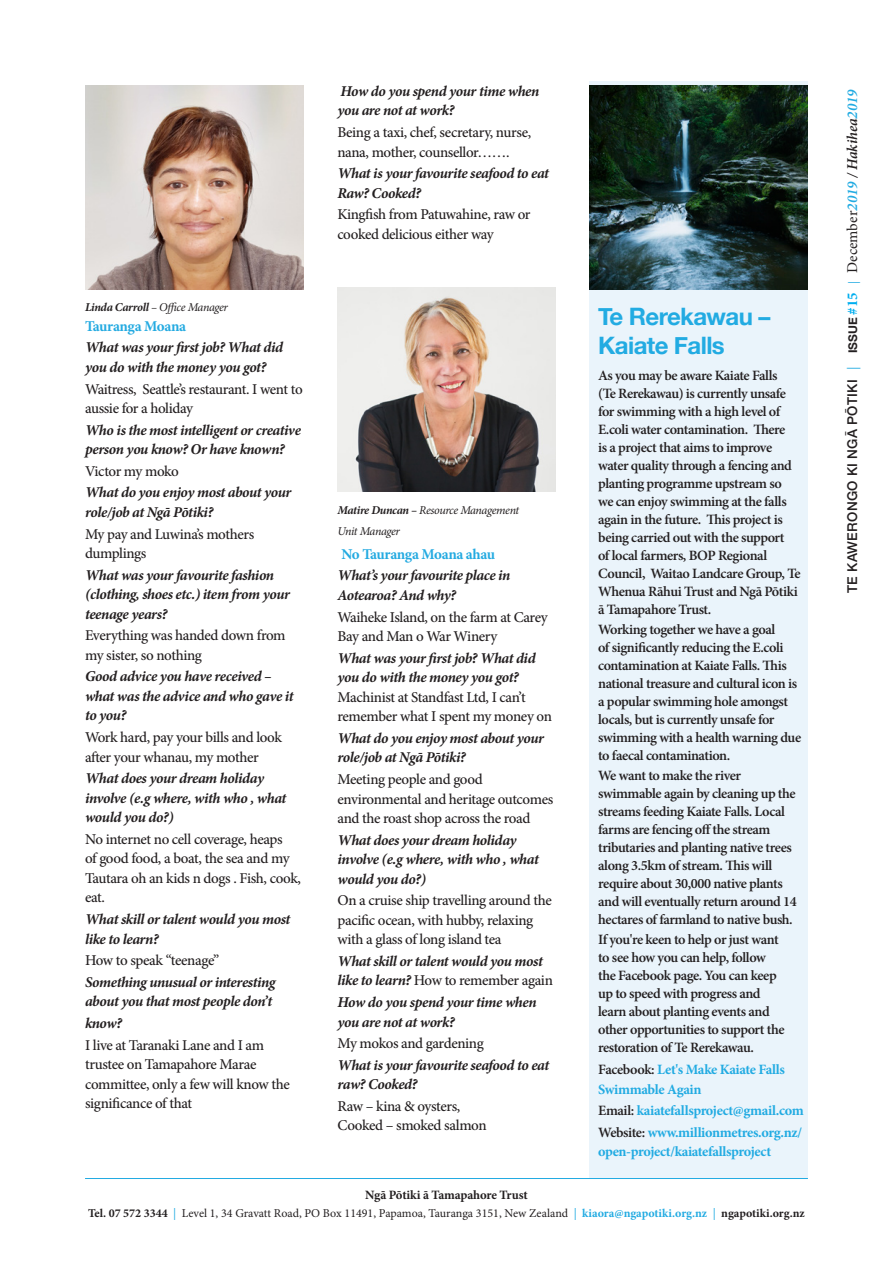
<style>
.page{position:relative;width:893px;height:1263px;background:#fff}
.page>*{position:absolute;margin:0;border:0;box-sizing:border-box;transform-origin:0 0}
.t1{font:700 24px/28.8px "Helvetica Neue";letter-spacing:-.025em;color:#22abe2}
.t2{font:500 15px/19.5px "Minion Pro";letter-spacing:-.03em;color:#231f20}
.t3{font:italic 700 15px/19.5px "Minion Pro";letter-spacing:-.03em;color:#231f20}
.t4{font:700 15px "Minion Pro";letter-spacing:-.03em;color:#24aae1}
.t5{font:600 14.25px/18px "Minion Pro";letter-spacing:-.03em;color:#231f20}
.t6{font:700 14.25px/19.5px "Minion Pro";letter-spacing:-.025em;color:#22abe2}
.t7{font:500 13.5px "Helvetica Neue";letter-spacing:.02em;color:#231f20}
.t8{font:700 12.75px "Minion Pro";letter-spacing:-.015em;color:#231f20}
.t9{font:12px "Minion Pro";color:#231f20}
.t10{font:italic 12px/21px "Minion Pro";letter-spacing:-.035em;color:#231f20}
.s1{font-weight:700}
.s2{font-weight:700;font-style:italic}
.s3{font-weight:500;font-style:normal}
.s4{font-weight:600;color:#231f20}
.s5{color:#22abe2}
.s6{font-weight:700;color:#22abe2}
.s7{font-family:"Minion Pro";font-weight:400;color:#22abe2}
.s8{font-weight:700;font-size:12px}
.s9{font-family:"Minion Pro";font-weight:700;font-size:15px;color:#00aeef}
.s10{font-family:"Minion Pro";font-weight:400;font-size:12px;color:#22abe2}
.s11{font-family:"Minion Pro";font-weight:400;font-size:15px}
.s12{font-family:"Minion Pro";font-weight:600;font-style:italic;font-size:15px;color:#22abe2}
.s13{font-family:"Minion Pro";font-weight:600;font-style:italic;font-size:15px}
</style>
<div class="page">
<hr style="left:85px;top:1178px;width:723px;height:1px;background:#22abe2">
<div style="left:590px;top:81px;width:218px;height:1097px;background:#eaf4fb"></div>
<img style="left:338px;top:287px;width:218px;height:204px">
<img style="left:85px;top:85px;width:218px;height:204px">
<img style="left:590px;top:85px;width:218px;height:204px">
<p class="t10" style="left:85px;top:297px;width:144px"><span class="s1">Linda Carroll</span> – Office Manager</p>
<p class="t4" style="left:85px;top:315px;width:103px">Tauranga Moana</p>
<p class="t3" style="left:85px;top:338px;width:200px">What was your first job? What did you do with the money you got?</p>
<p class="t2" style="left:85px;top:379px;width:219px">Waitress, Seattle’s restaurant. I went to aussie for a holiday</p>
<p class="t3" style="left:85px;top:420px;width:217px">Who is the most intelligent or creative person you know? Or have known?</p>
<p class="t2" style="left:85px;top:461px;width:95px">Victor my moko</p>
<p class="t3" style="left:85px;top:483px;width:208px">What do you enjoy most about your role/job at Ngā Pōtiki?</p>
<p class="t2" style="left:85px;top:524px;width:171px">My pay and Luwina’s mothers dumplings</p>
<p class="t3" style="left:85px;top:565px;width:206px">What was your favourite fashion (clothing, shoes etc.) item from your teenage years?</p>
<p class="t2" style="left:85px;top:626px;width:202px">Everything was handed down from my sister, so nothing</p>
<p class="t3" style="left:85px;top:667px;width:210px">Good advice you have received – what was the advice and who gave it to you?</p>
<p class="t2" style="left:85px;top:728px;width:198px">Work hard, pay your bills and look after your whanau, my mother</p>
<p class="t3" style="left:85px;top:768px;width:203px">What does your dream holiday involve (e.g where, with who , what would you do?)</p>
<p class="t2" style="left:85px;top:829px;width:217px">No internet no cell coverage, heaps<br>of good food, a boat, the sea and my<br>Tautara oh an kids n dogs . Fish, cook, eat.</p>
<p class="t3" style="left:85px;top:909px;width:207px">What skill or talent would you most like to learn?</p>
<p class="t2" style="left:85px;top:951px;width:136px">How to speak “teenage”</p>
<p class="t3" style="left:85px;top:972px;width:192px">Something unusual or interesting about you that most people don’t</p>
<p class="t3" style="left:85px;top:1013px;width:38px">know?</p>
<p class="t2" style="left:85px;top:1035px;width:206px">I live at Taranaki Lane and I am trustee on Tamapahore Marae committee, only a few will know the significance of that</p>
<p class="t3" style="left:337px;top:81px;width:204px">How do you spend your time when you are not at work?</p>
<p class="t2" style="left:337px;top:123px;width:195px">Being a taxi, chef, secretary, nurse, nana, mother, counsellor…….</p>
<p class="t3" style="left:337px;top:163px;width:213px">What is your favourite seafood to eat<br>Raw? Cooked?</p>
<p class="t2" style="left:337px;top:205px;width:195px">Kingfish from Patuwahine, raw or cooked delicious either way</p>
<p class="t10" style="left:338px;top:500px;width:183px"><span class="s1">Matire Duncan –</span> Resource Management<br>Unit Manager</p>
<p class="t4" style="left:342px;top:543px;width:155px">No Tauranga Moana ahau</p>
<p class="t3" style="left:338px;top:566px;width:174px">What’s your favourite place in<br>Aotearoa? And why?</p>
<p class="t2" style="left:338px;top:607px;width:212px">Waiheke Island, on the farm at Carey<br>Bay and Man o War Winery</p>
<p class="t2" style="left:338px;top:648px;width:216px"><span class="s2">What was your first job? What did you do with the money you got?<br></span>Machinist at Standfast Ltd, I can’t remember what I spent my money on</p>
<p class="t3" style="left:338px;top:728px;width:208px">What do you enjoy most about your role/job at Ngā Pōtiki?</p>
<p class="t2" style="left:338px;top:769px;width:217px">Meeting people and good environmental and heritage outcomes and the roast shop across the road</p>
<p class="t3" style="left:338px;top:830px;width:203px">What does your dream holiday involve (e.g where, with who , what would you do?)</p>
<p class="t2" style="left:338px;top:891px;width:216px">On a cruise ship travelling around the pacific ocean, with hubby, relaxing with a glass of long island tea</p>
<p class="t3" style="left:338px;top:951px;width:217px">What skill or talent would you most like to learn? <span class="s3">How to remember again</span></p>
<p class="t3" style="left:338px;top:992px;width:201px">How do you spend your time when you are not at work?</p>
<p class="t2" style="left:338px;top:1034px;width:148px">My mokos and gardening</p>
<p class="t3" style="left:338px;top:1055px;width:213px">What is your favourite seafood to eat raw? Cooked?</p>
<p class="t2" style="left:338px;top:1096px;width:151px">Raw – kina &amp; oysters,<br>Cooked – smoked salmon</p>
<p class="t1" style="left:598px;top:303px;width:174px">Te Rerekawau –<br>Kaiate Falls</p>
<p class="t5" style="left:598px;top:366px;width:204px">As you may be aware Kaiate Falls<br>(Te Rerekawau) is currently unsafe for swimming with a high level of<br>E.coli water contamination. There<br>is a project that aims to improve water quality through a fencing and planting programme upstream so we can enjoy swimming at the falls again in the future. This project is being carried out with the support<br>of local farmers, BOP Regional<br>Council, Waitao Landcare Group, Te<br>Whenua Rāhui Trust and Ngā Pōtiki ā Tamapahore Trust.</p>
<p class="t5" style="left:598px;top:620px;width:205px">Working together we have a goal<br>of significantly reducing the E.coli contamination at Kaiate Falls. This national treasure and cultural icon is a popular swimming hole amongst locals, but is currently unsafe for swimming with a health warning due to faecal contamination.</p>
<p class="t5" style="left:598px;top:767px;width:200px">We want to make the river swimmable again by cleaning up the streams feeding Kaiate Falls. Local farms are fencing off the stream tributaries and planting native trees along 3.5km of stream. This will require about 30,000 native plants and will eventually return around 14 hectares of farmland to native bush.</p>
<p class="t5" style="left:598px;top:931px;width:188px">If you're keen to help or just want to see how you can help, follow the Facebook page. You can keep up to speed with progress and learn about planting events and other opportunities to support the restoration of Te Rerekawau.</p>
<p class="t6" style="left:598px;top:1059px;width:188px"><span class="s4">Facebook:</span> Let's Make Kaiate Falls<br>Swimmable Again</p>
<p class="t6" style="left:598px;top:1101px;width:207px"><span class="s4">Email:</span> kaiatefallsproject@gmail.com</p>
<p class="t6" style="left:598px;top:1122px;width:205px"><span class="s4">Website:</span> www.millionmetres.org.nz/ open-project/kaiatefallsproject</p>
<p class="t8" style="left:365px;top:1186px;width:164px">Ngā Pōtiki ā Tamapahore Trust</p>
<p class="t9" style="left:88px;top:1205px;width:718px"><span class="s1">Tel. 07 572 3344</span> <span class="s5">|</span> Level 1, 34 Gravatt Road, PO Box 11491, Papamoa, Tauranga 3151, New Zealand <span class="s5">|</span> <span class="s6">kiaora@ngapotiki.org.nz</span> <span class="s5">|</span> <span class="s1">ngapotiki.org.nz</span></p>
<p class="t7" style="left:841px;top:593px;width:505px;rotate:-90deg">TE KAWERONGO KI NGĀ PŌTIKI <span class="s7">|</span> <span class="s8">ISSUE</span> <span class="s9">#15</span> <span class="s10">|</span> <span class="s11">December</span><span class="s12">2019</span> <span class="s13">/ Hakihea</span><span class="s12">2019</span></p>
</div>
